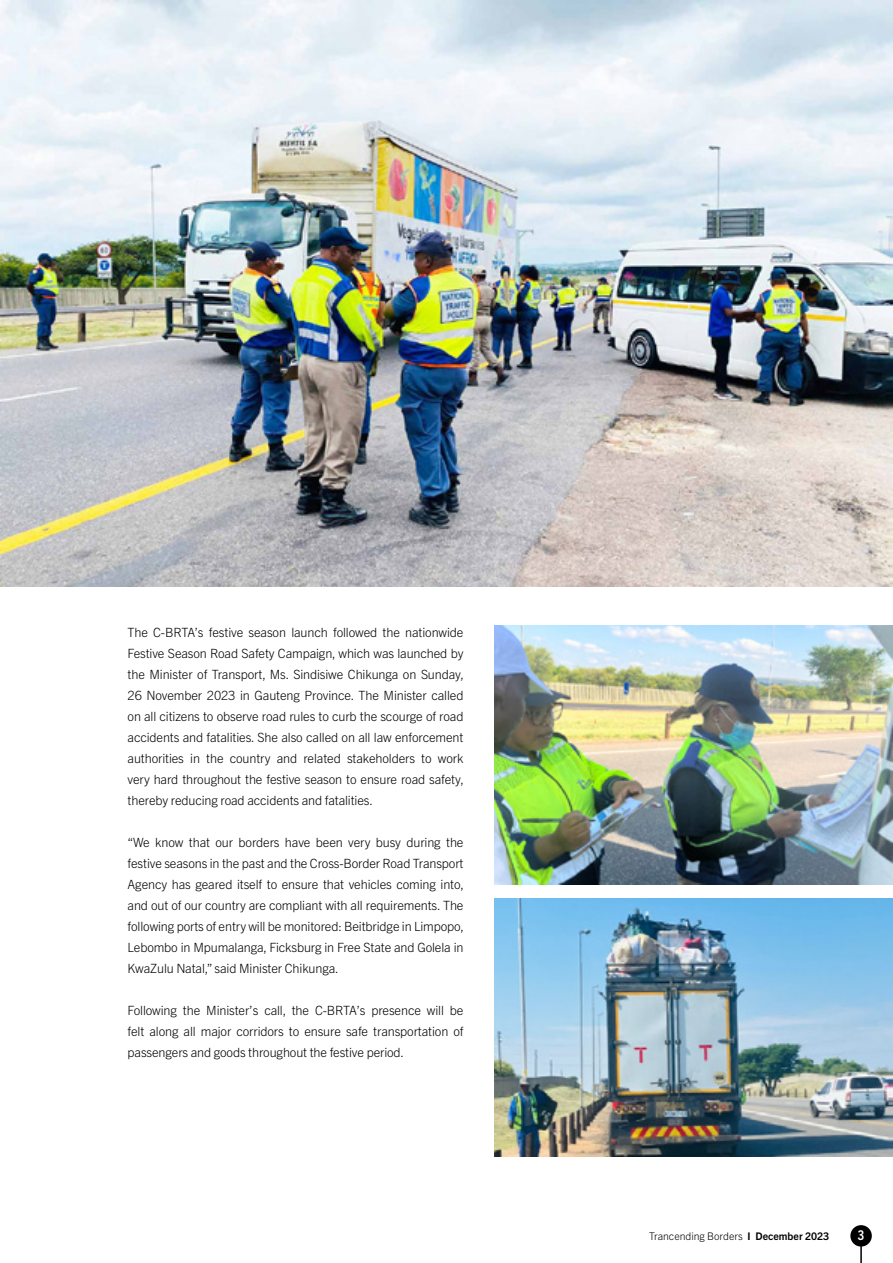
<style>
.page{position:relative;width:893px;height:1263px;background:#fff}
.page>*{position:absolute;margin:0;border:0;box-sizing:border-box;transform-origin:0 0}
.t1{font:700 condensed 13.5px "Trade Gothic Next LT Pro";color:#fff}
.t2{font:300 12.75px/21px "Trade Gothic Next LT Pro";letter-spacing:-.01em;color:#000;text-align:justify}
.t3{font:300 10.5px "Trade Gothic Next LT Pro";color:#000}
.s1{font-weight:700}
</style>
<div class="page">
<hr style="left:860px;top:1240px;width:2px;height:23px;background:#000">
<div style="left:850px;top:1225px;width:22px;height:21px;background:#000;border-radius:50%"></div>
<img style="left:0;top:0;width:893px;height:587px">
<img style="left:494px;top:626px;width:399px;height:258px">
<img style="left:494px;top:898px;width:399px;height:259px">
<p class="t2" style="left:128px;top:621px;width:338px">The C-BRTA’s festive season launch followed the nationwide Festive Season Road Safety Campaign, which was launched by the Minister of Transport, Ms. Sindisiwe Chikunga on Sunday, 26 November 2023 in Gauteng Province. The Minister called on all citizens to observe road rules to curb the scourge of road accidents and fatalities. She also called on all law enforcement authorities in the country and related stakeholders to work very hard throughout the festive season to ensure road safety, thereby reducing road accidents and fatalities.</p>
<p class="t2" style="left:128px;top:831px;width:338px">“We know that our borders have been very busy during the festive seasons in the past and the Cross-Border Road Transport Agency has geared itself to ensure that vehicles coming into, and out of our country are compliant with all requirements. The following ports of entry will be monitored: Beitbridge in Limpopo, Lebombo in Mpumalanga, Ficksburg in Free State and Golela in KwaZulu Natal,” said Minister Chikunga.</p>
<p class="t2" style="left:128px;top:999px;width:337px">Following the Minister’s call, the C-BRTA’s presence will be felt along all major corridors to ensure safe transportation of passengers and goods throughout the festive period.</p>
<p class="t3" style="left:649px;top:1229px;width:181px">Trancending Borders <span class="s1">I December 2023</span></p>
<p class="t1" style="left:858px;top:1226px;width:8px">3</p>
</div>
